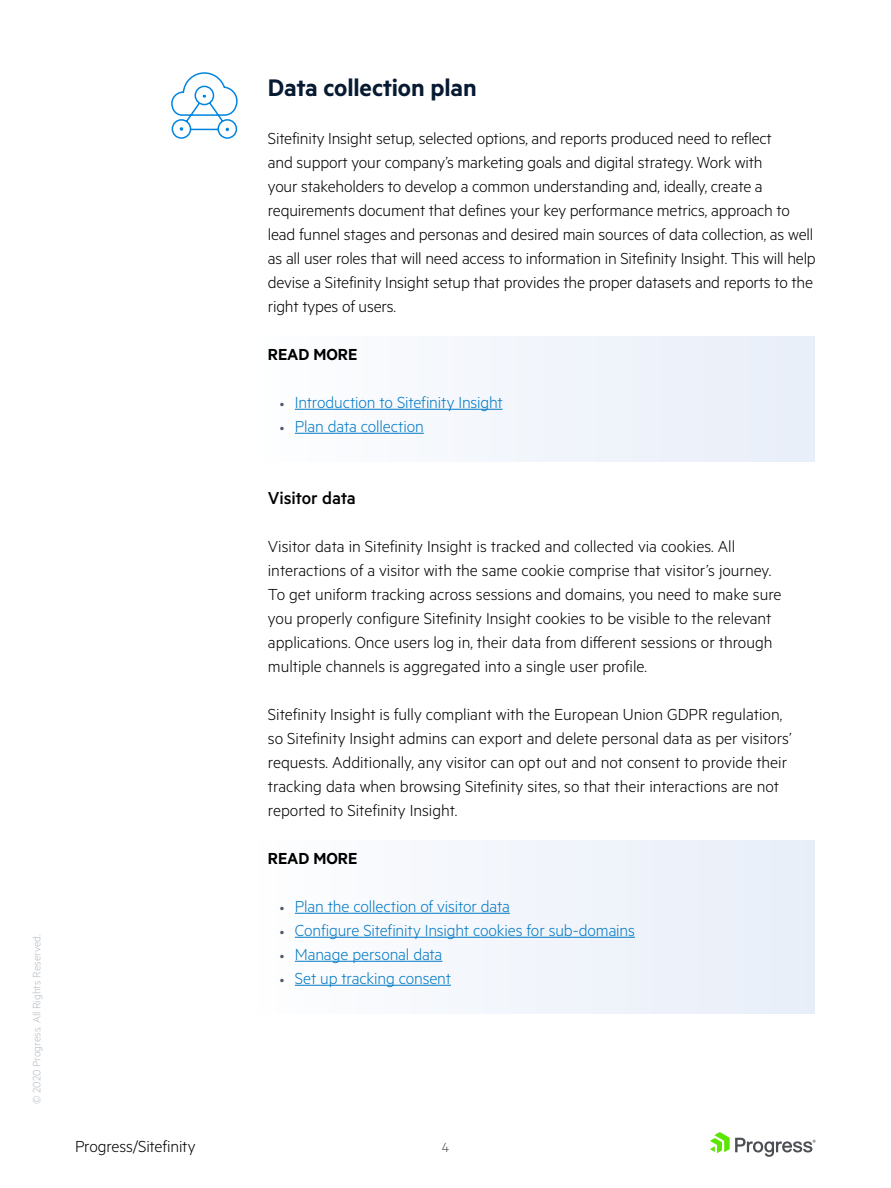
<style>
.page{position:relative;width:891px;height:1188px;background:#fff}
.page>*{position:absolute;margin:0;border:0;box-sizing:border-box;transform-origin:0 0}
.t1{font:600 27px "Metric";letter-spacing:-.005em;color:#061a32}
.t2{font:500 19.5px "Metric";letter-spacing:-.01em;color:#000}
.t3{font:300 18px/24px "Metric";letter-spacing:-.005em;color:#000}
.t4{font:300 18px "Metric";letter-spacing:-.01em;color:#037ac4}
.t5{font:600 18px "Metric";color:#000}
.t6{font:300 15px "Metric";color:#4d4d4d}
.t7{font:300 12px "Metric";color:#b4bdc6}
.s1{font-size:13.5px;color:#505a6e}
</style>
<div class="page">
<svg style="left:710px;top:1132px;width:106px;height:25px"></svg>
<div style="left:242px;top:337px;width:572px;height:125px;background:#f2f5fb"></div>
<div style="left:242px;top:841px;width:572px;height:173px;background:#f2f5fb"></div>
<hr style="left:295px;top:409px;width:208px;height:1px;background:#037ac4">
<hr style="left:295px;top:433px;width:129px;height:1px;background:#037ac4">
<hr style="left:295px;top:913px;width:215px;height:1px;background:#037ac4">
<hr style="left:295px;top:937px;width:340px;height:1px;background:#037ac4">
<hr style="left:295px;top:961px;width:147px;height:1px;background:#037ac4">
<hr style="left:295px;top:985px;width:156px;height:1px;background:#037ac4">
<svg style="left:171px;top:72px;width:67px;height:67px"></svg>
<p class="t7" style="left:30px;top:1104px;width:171px;rotate:-90deg">© 2020 Progress. All Rights Reserved.</p>
<h1 class="t1" style="left:268px;top:72px;width:210px">Data collection plan</h1>
<p class="t3" style="left:268px;top:126px;width:549px">Sitefinity Insight setup, selected options, and reports produced need to reflect<br>and support your company’s marketing goals and digital strategy. Work with<br>your stakeholders to develop a common understanding and, ideally, create a requirements document that defines your key performance metrics, approach to lead funnel stages and personas and desired main sources of data collection, as well as all user roles that will need access to information in Sitefinity Insight. This will help devise a Sitefinity Insight setup that provides the proper datasets and reports to the right types of users.</p>
<p class="t5" style="left:268px;top:344px;width:91px">READ MORE</p>
<p class="t4" style="left:280px;top:392px;width:224px"><span class="s1">•</span> Introduction to Sitefinity Insight</p>
<p class="t4" style="left:280px;top:416px;width:145px"><span class="s1">•</span> Plan data collection</p>
<p class="t2" style="left:268px;top:487px;width:90px">Visitor data</p>
<p class="t3" style="left:268px;top:534px;width:515px">Visitor data in Sitefinity Insight is tracked and collected via cookies. All interactions of a visitor with the same cookie comprise that visitor’s journey.<br>To get uniform tracking across sessions and domains, you need to make sure you properly configure Sitefinity Insight cookies to be visible to the relevant applications. Once users log in, their data from different sessions or through multiple channels is aggregated into a single user profile.</p>
<p class="t3" style="left:268px;top:702px;width:525px">Sitefinity Insight is fully compliant with the European Union GDPR regulation, so Sitefinity Insight admins can export and delete personal data as per visitors’ requests. Additionally, any visitor can opt out and not consent to provide their tracking data when browsing Sitefinity sites, so that their interactions are not reported to Sitefinity Insight.</p>
<p class="t5" style="left:268px;top:848px;width:91px">READ MORE</p>
<p class="t4" style="left:280px;top:896px;width:232px"><span class="s1">•</span> Plan the collection of visitor data</p>
<p class="t4" style="left:280px;top:920px;width:357px"><span class="s1">•</span> Configure Sitefinity Insight cookies for sub-domains</p>
<p class="t4" style="left:280px;top:944px;width:164px"><span class="s1">•</span> Manage personal data</p>
<p class="t4" style="left:280px;top:968px;width:173px"><span class="s1">•</span> Set up tracking consent</p>
<p class="t3" style="left:75px;top:1134px;width:122px">Progress/Sitefinity</p>
<p class="t6" style="left:442px;top:1139px;width:9px">4</p>
</div>
